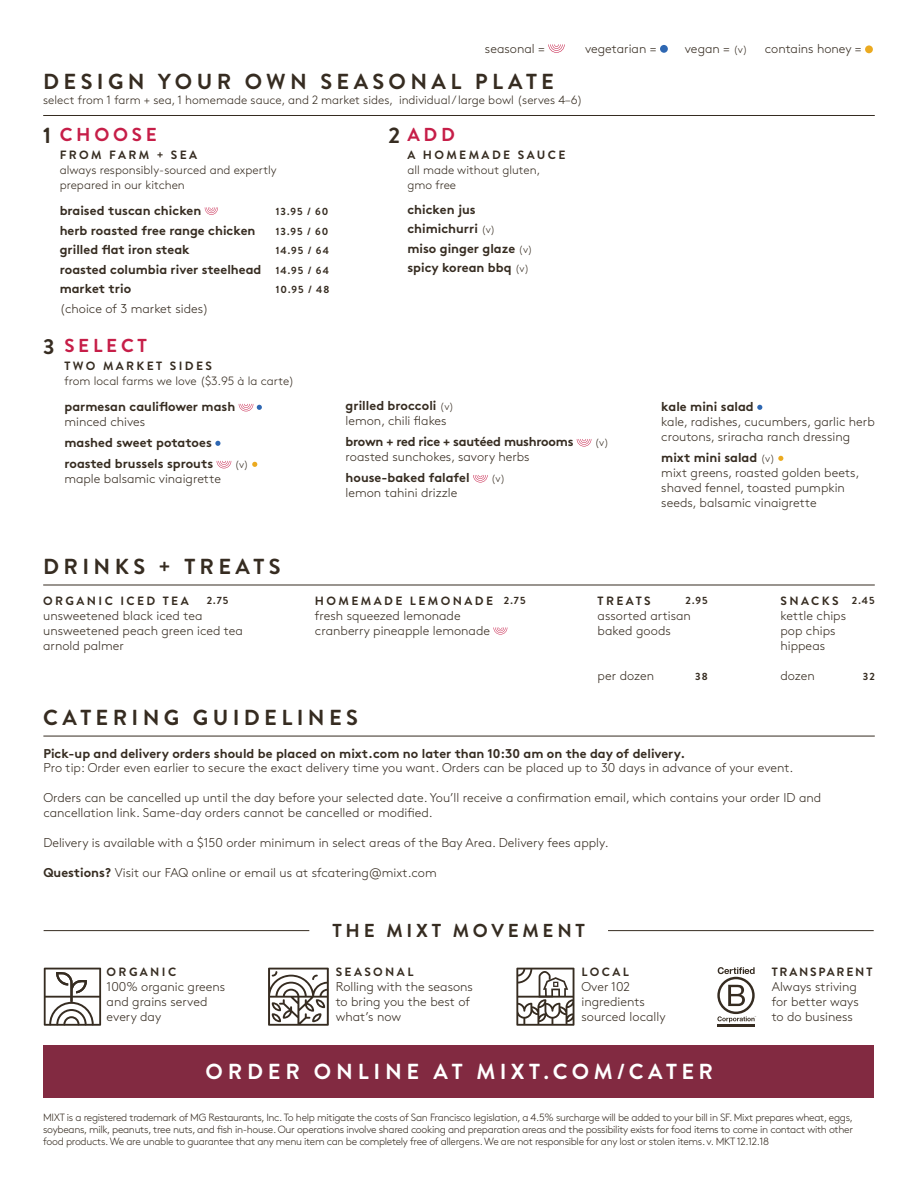
<style>
.page{position:relative;width:918px;height:1188px;background:#fff}
.page>*{position:absolute;margin:0;border:0;box-sizing:border-box;transform-origin:0 0}
.t1{font:700 22.5px "Brandon Grotesque";color:#362c21}
.t2{font:700 21.75px "Brandon Grotesque";letter-spacing:.2em;color:#362c21}
.t3{font:700 21.75px "Brandon Grotesque";letter-spacing:.2em;color:#fff}
.t4{font:700 18.75px "Brandon Grotesque";letter-spacing:.2em;color:#c61e48}
.t5{font:700 18.75px "Brandon Grotesque";letter-spacing:.2em;color:#362c21}
.t6{font:300 12.75px/15px "Brown Std";color:#362c21}
.t7{font:700 12.75px/19.5px "Brown Std";color:#362c21}
.t8{font:700 12.75px "Brown Std";letter-spacing:-.02em;color:#362c21}
.t9{font:300 12px/15px "Brown Std";color:#362c21}
.t10{font:700 12px "Brandon Grotesque";letter-spacing:.2em;color:#362c21}
.t11{font:700 12px "Brandon Grotesque";letter-spacing:.15em;color:#362c21}
.t12{font:300 10.5px/12px "Brown Std";letter-spacing:-.03em;color:#362c21;text-align:justify}
.t13{font:700 10.5px "Brandon Grotesque";letter-spacing:.1em;color:#362c21}
.s1{font-size:10.5px}
.s2{font-family:"Brandon Grotesque";font-size:10.5px}
.s3{font-weight:300;font-size:10.5px}
.s4{font-weight:700}
</style>
<div class="page">
<hr style="left:43px;top:736px;width:832px;height:1px;background:#362c21">
<svg style="left:548px;top:44px;width:17px;height:9px"></svg>
<div style="left:660px;top:45px;width:8px;height:8px;background:#2e67b2;border-radius:50%"></div>
<div style="left:865px;top:45px;width:8px;height:8px;background:#ebaa20;border-radius:50%"></div>
<hr style="left:43px;top:585px;width:832px;height:1px;background:#362c21">
<svg style="left:493px;top:627px;width:14px;height:8px"></svg>
<hr style="left:43px;top:115px;width:832px;height:1px;background:#362c21">
<svg style="left:205px;top:207px;width:13px;height:8px"></svg>
<svg style="left:239px;top:404px;width:23px;height:7px"></svg>
<svg style="left:215px;top:441px;width:5px;height:5px"></svg>
<svg style="left:217px;top:461px;width:14px;height:7px"></svg>
<svg style="left:252px;top:462px;width:5px;height:5px"></svg>
<svg style="left:577px;top:439px;width:14px;height:7px"></svg>
<svg style="left:473px;top:475px;width:15px;height:7px"></svg>
<svg style="left:757px;top:405px;width:5px;height:5px"></svg>
<svg style="left:778px;top:456px;width:5px;height:5px"></svg>
<div style="left:43px;top:1045px;width:831px;height:52px;background:#822a41"></div>
<svg style="left:516px;top:968px;width:58px;height:58px"></svg>
<svg style="left:268px;top:968px;width:61px;height:58px"></svg>
<svg style="left:44px;top:968px;width:57px;height:58px"></svg>
<hr style="left:608px;top:930px;width:266px;height:1px;background:#362c21">
<hr style="left:44px;top:930px;width:265px;height:1px;background:#362c21">
<hr style="left:717px;top:1024px;width:38px;height:3px;background:#362c21">
<svg style="left:717px;top:967px;width:39px;height:55px"></svg>
<p class="t6" style="left:485px;top:41px;width:61px">seasonal =</p>
<p class="t6" style="left:585px;top:41px;width:73px">vegetarian =</p>
<p class="t6" style="left:685px;top:41px;width:64px">vegan = <span class="s1">(v)</span></p>
<p class="t6" style="left:765px;top:41px;width:98px">contains honey =</p>
<h2 class="t2" style="left:43px;top:67px;width:512px">DESIGN YOUR OWN SEASONAL PLATE</h2>
<p class="t9" style="left:43px;top:93px;width:541px">select from 1 farm + sea, 1 homemade sauce, and 2 market sides, individual / large bowl (serves 4–6)</p>
<h1 class="t1" style="left:43px;top:120px;width:10px">1</h1>
<h3 class="t4" style="left:60px;top:121px;width:99px">CHOOSE</h3>
<p class="t10" style="left:60px;top:146px;width:139px">FROM FARM + SEA</p>
<p class="t9" style="left:60px;top:162px;width:219px">always responsibly-sourced and expertly prepared in our kitchen</p>
<p class="t7" style="left:60px;top:201px;width:143px">braised tuscan chicken</p>
<p class="t13" style="left:276px;top:204px;width:54px">13.95 / 60</p>
<p class="t7" style="left:60px;top:220px;width:197px">herb roasted free range chicken</p>
<p class="t13" style="left:276px;top:224px;width:54px">13.95 / 60</p>
<p class="t7" style="left:60px;top:240px;width:132px">grilled flat iron steak</p>
<p class="t13" style="left:276px;top:243px;width:55px">14.95 / 64</p>
<p class="t7" style="left:60px;top:259px;width:271px">roasted columbia river steelhead <span class="s2">14.95 / 64 </span>market trio</p>
<p class="t13" style="left:276px;top:282px;width:55px">10.95 / 48</p>
<p class="t6" style="left:60px;top:301px;width:150px">(choice of 3 market sides)</p>
<h2 class="t2" style="left:43px;top:331px;width:13px">3</h2>
<h3 class="t4" style="left:64px;top:332px;width:84px">SELECT</h3>
<p class="t10" style="left:64px;top:357px;width:149px">TWO MARKET SIDES</p>
<p class="t9" style="left:64px;top:373px;width:231px">from local farms we love ($3.95 à la carte)</p>
<p class="t7" style="left:64px;top:397px;width:172px">parmesan cauliflower mash</p>
<p class="t6" style="left:64px;top:415px;width:82px">minced chives</p>
<p class="t7" style="left:64px;top:432px;width:150px;line-height:21px">mashed sweet potatoes roasted brussels sprouts</p>
<p class="t12" style="left:235px;top:459px;width:16px">(v)</p>
<p class="t6" style="left:64px;top:472px;width:158px">maple balsamic vinaigrette</p>
<h1 class="t1" style="left:389px;top:120px;width:13px">2</h1>
<h3 class="t4" style="left:407px;top:121px;width:49px">ADD</h3>
<p class="t10" style="left:407px;top:146px;width:160px">A HOMEMADE SAUCE</p>
<p class="t9" style="left:407px;top:162px;width:134px">all made without gluten, gmo free</p>
<p class="t7" style="left:407px;top:200px;width:127px">chicken jus chimichurri <span class="s3">(v)<br></span>miso ginger glaze <span class="s3">(v) </span>spicy korean bbq <span class="s3">(v)</span></p>
<p class="t6" style="left:346px;top:399px;width:110px"><span class="s4">grilled broccoli</span> <span class="s1">(v) </span>lemon, chili flakes</p>
<p class="t8" style="left:346px;top:434px;width:229px">brown + red rice + sautéed mushrooms</p>
<p class="t12" style="left:595px;top:437px;width:16px">(v)</p>
<p class="t6" style="left:346px;top:450px;width:186px">roasted sunchokes, savory herbs</p>
<p class="t7" style="left:346px;top:468px;width:126px">house-baked falafel</p>
<p class="t12" style="left:491px;top:473px;width:16px">(v)</p>
<p class="t6" style="left:346px;top:486px;width:113px">lemon tahini drizzle</p>
<p class="t7" style="left:661px;top:397px;width:94px">kale mini salad</p>
<p class="t6" style="left:661px;top:415px;width:215px">kale, radishes, cucumbers, garlic herb croutons, sriracha ranch dressing</p>
<p class="t6" style="left:661px;top:451px;width:200px"><span class="s4">mixt mini salad</span> <span class="s1">(v)<br></span>mixt greens, roasted golden beets, shaved fennel, toasted pumpkin seeds, balsamic vinaigrette</p>
<h2 class="t2" style="left:43px;top:551px;width:239px">DRINKS + TREATS</h2>
<p class="t10" style="left:43px;top:592px;width:147px">ORGANIC ICED TEA</p>
<p class="t6" style="left:43px;top:608px;width:201px">unsweetened black iced tea unsweetened peach green iced tea arnold palmer</p>
<p class="t13" style="left:207px;top:593px;width:23px">2.75</p>
<p class="t10" style="left:315px;top:592px;width:180px">HOMEMADE LEMONADE</p>
<p class="t6" style="left:315px;top:608px;width:177px">fresh squeezed lemonade cranberry pineapple lemonade</p>
<p class="t13" style="left:504px;top:593px;width:23px">2.75</p>
<p class="t10" style="left:598px;top:592px;width:55px">TREATS</p>
<p class="t6" style="left:598px;top:608px;width:95px">assorted artisan baked goods</p>
<p class="t6" style="left:598px;top:668px;width:58px">per dozen</p>
<p class="t13" style="left:686px;top:593px;width:24px">2.95</p>
<p class="t13" style="left:695px;top:669px;width:14px">38</p>
<p class="t10" style="left:780px;top:592px;width:60px">SNACKS</p>
<p class="t6" style="left:780px;top:608px;width:67px">kettle chips pop chips hippeas</p>
<p class="t6" style="left:780px;top:668px;width:36px">dozen</p>
<p class="t13" style="left:852px;top:593px;width:24px">2.45</p>
<p class="t13" style="left:863px;top:669px;width:13px">32</p>
<h2 class="t2" style="left:43px;top:702px;width:316px">CATERING GUIDELINES</h2>
<p class="t7" style="left:43px;top:743px;width:643px">Pick-up and delivery orders should be placed on mixt.com no later than 10:30 am on the day of delivery.</p>
<p class="t6" style="left:43px;top:761px;width:752px">Pro tip: Order even earlier to secure the exact delivery time you want. Orders can be placed up to 30 days in advance of your event.</p>
<p class="t6" style="left:43px;top:791px;width:779px">Orders can be cancelled up until the day before your selected date. You’ll receive a confirmation email, which contains your order ID and cancellation link. Same-day orders cannot be cancelled or modified.</p>
<p class="t6" style="left:43px;top:836px;width:567px">Delivery is available with a $150 order minimum in select areas of the Bay Area. Delivery fees apply.</p>
<p class="t6" style="left:43px;top:866px;width:395px"><span class="s4">Questions?</span> Visit our FAQ online or email us at sfcatering@mixt.com</p>
<p class="t10" style="left:107px;top:964px;width:71px">ORGANIC</p>
<p class="t6" style="left:107px;top:979px;width:120px">100% organic greens and grains served every day</p>
<h3 class="t5" style="left:332px;top:917px;width:254px">THE MIXT MOVEMENT</h3>
<p class="t10" style="left:581px;top:964px;width:49px">LOCAL</p>
<p class="t6" style="left:581px;top:979px;width:86px">Over 102 ingredients sourced locally</p>
<p class="t10" style="left:336px;top:964px;width:79px">SEASONAL</p>
<p class="t6" style="left:336px;top:979px;width:139px">Rolling with the seasons to bring you the best of what’s now</p>
<h2 class="t3" style="left:206px;top:1057px;width:509px">ORDER ONLINE AT MIXT.COM/CATER</h2>
<p class="t11" style="left:772px;top:964px;width:102px">TRANSPARENT</p>
<p class="t6" style="left:772px;top:979px;width:89px">Always striving for better ways to do business</p>
<p class="t12" style="left:43px;top:1111px;width:811px">MIXT is a registered trademark of MG Restaurants, Inc. To help mitigate the costs of San Francisco legislation, a 4.5% surcharge will be added to your bill in SF. Mixt prepares wheat, eggs, soybeans, milk, peanuts, tree nuts, and fish in-house. Our operations involve shared cooking and preparation areas and the possibility exists for food items to come in contact with other food products. We are unable to guarantee that any menu item can be completely free of allergens. We are not responsible for any lost or stolen items. v. MKT 12.12.18</p>
</div>
